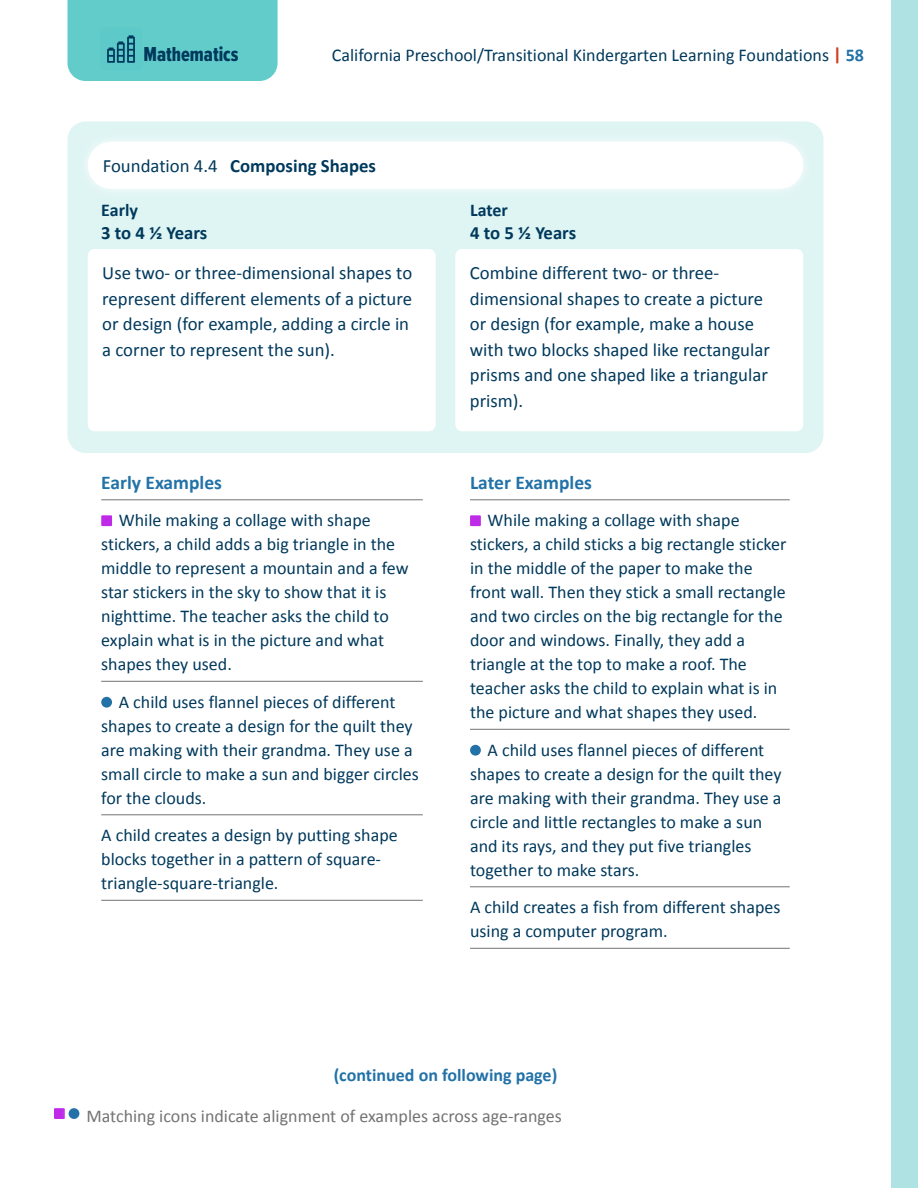
<style>
.page{position:relative;width:918px;height:1188px;background:#fff}
.page>*{position:absolute;margin:0;border:0;box-sizing:border-box;transform-origin:0 0}
.t1{font:21px "Proxima Nova Ex Cn Extrabld";color:#00395c}
.t2{font:700 19.5px "Calibri";color:#2272a8}
.t3{font:18.75px/25.5px "Calibri";color:#00395c}
.t4{font:700 18.75px "Calibri";color:#00395c}
.t5{font:18px/24px "Calibri";color:#00395c}
.t6{font:18px "Calibri";color:#737373}
.t7{font:700 18px "Calibri";color:#2272a8}
.t8{font:700 18px "Calibri";color:#00395c}
.s1{font-weight:700;color:#cf3f1c}
.s2{font-weight:700;color:#2272a8}
.s3{font-weight:400}
</style>
<div class="page">
<div style="left:68px;top:0;width:210px;height:81px;background:#62ccca"></div>
<div style="left:891px;top:0;width:27px;height:1188px;background:#afe3e3"></div>
<div style="left:54px;top:1108px;width:11px;height:11px;background:#bf2ae8"></div>
<div style="left:59px;top:1099px;width:30px;height:29px;background:#fff"></div>
<div style="left:69px;top:1108px;width:10px;height:11px;background:#2272a8;border-radius:50%"></div>
<div style="left:68px;top:122px;width:756px;height:331px;background:#dff5f4;border-radius:18px"></div>
<div style="left:78px;top:132px;width:735px;height:67px;background:#e3f6f5"></div>
<div style="left:88px;top:142px;width:715px;height:47px;background:#fff;border-radius:24px"></div>
<div style="left:88px;top:249px;width:348px;height:182px;background:#fff;border-radius:7px"></div>
<div style="left:455px;top:249px;width:348px;height:182px;background:#fff;border-radius:7px"></div>
<hr style="left:101px;top:499px;width:322px;height:1px;background:#737373">
<hr style="left:101px;top:681px;width:322px;height:1px;background:#737373">
<hr style="left:101px;top:814px;width:322px;height:1px;background:#737373">
<hr style="left:101px;top:900px;width:322px;height:1px;background:#737373">
<div style="left:101px;top:515px;width:11px;height:11px;background:#bf2ae8"></div>
<div style="left:101px;top:697px;width:11px;height:11px;background:#2272a8;border-radius:50%"></div>
<hr style="left:470px;top:499px;width:320px;height:1px;background:#737373">
<hr style="left:470px;top:729px;width:320px;height:1px;background:#737373">
<hr style="left:470px;top:886px;width:320px;height:1px;background:#737373">
<hr style="left:470px;top:948px;width:320px;height:1px;background:#737373">
<div style="left:470px;top:515px;width:11px;height:11px;background:#bf2ae8"></div>
<div style="left:470px;top:745px;width:11px;height:11px;background:#2272a8;border-radius:50%"></div>
<p class="t1" style="left:144px;top:38px;width:96px">Mathematics</p>
<p class="t5" style="left:332px;top:42px;width:534px">California Preschool/Transitional Kindergarten Learning Foundations <span class="s1">|</span> <span class="s2">58</span></p>
<p class="t4" style="left:103px;top:154px;width:275px"><span class="s3">Foundation 4.4</span> Composing Shapes</p>
<p class="t8" style="left:101px;top:199px;width:38px">Early</p>
<p class="t4" style="left:101px;top:221px;width:108px">3 to 4 ½ Years</p>
<p class="t3" style="left:102px;top:259px;width:311px">Use two- or three-dimensional shapes to represent different elements of a picture or design (for example, adding a circle in a corner to represent the sun).</p>
<p class="t2" style="left:101px;top:470px;width:122px">Early Examples</p>
<p class="t5" style="left:101px;top:507px;width:309px;text-indent:18px">While making a collage with shape stickers, a child adds a big triangle in the middle to represent a mountain and a few star stickers in the sky to show that it is nighttime. The teacher asks the child to explain what is in the picture and what shapes they used.</p>
<p class="t5" style="left:101px;top:689px;width:319px;text-indent:18px">A child uses flannel pieces of different shapes to create a design for the quilt they are making with their grandma. They use a small circle to make a sun and bigger circles for the clouds.</p>
<p class="t5" style="left:101px;top:822px;width:298px">A child creates a design by putting shape blocks together in a pattern of square&shy;triangle-square-triangle.</p>
<p class="t8" style="left:470px;top:199px;width:39px">Later</p>
<p class="t4" style="left:470px;top:221px;width:108px">4 to 5 ½ Years</p>
<p class="t3" style="left:470px;top:259px;width:302px">Combine different two- or three&shy;dimensional shapes to create a picture or design (for example, make a house with two blocks shaped like rectangular prisms and one shaped like a triangular prism).</p>
<p class="t2" style="left:470px;top:470px;width:123px">Later Examples</p>
<p class="t5" style="left:470px;top:507px;width:318px;text-indent:18px">While making a collage with shape stickers, a child sticks a big rectangle sticker in the middle of the paper to make the front wall. Then they stick a small rectangle and two circles on the big rectangle for the door and windows. Finally, they add a triangle at the top to make a roof. The teacher asks the child to explain what is in the picture and what shapes they used.</p>
<p class="t5" style="left:470px;top:737px;width:313px;text-indent:18px">A child uses flannel pieces of different shapes to create a design for the quilt they are making with their grandma. They use a circle and little rectangles to make a sun and its rays, and they put five triangles together to make stars.</p>
<p class="t5" style="left:470px;top:894px;width:312px">A child creates a fish from different shapes using a computer program.</p>
<p class="t7" style="left:334px;top:1064px;width:225px">(continued on following page)</p>
<p class="t6" style="left:86px;top:1105px;width:477px">Matching icons indicate alignment of examples across age-ranges</p>
</div>
